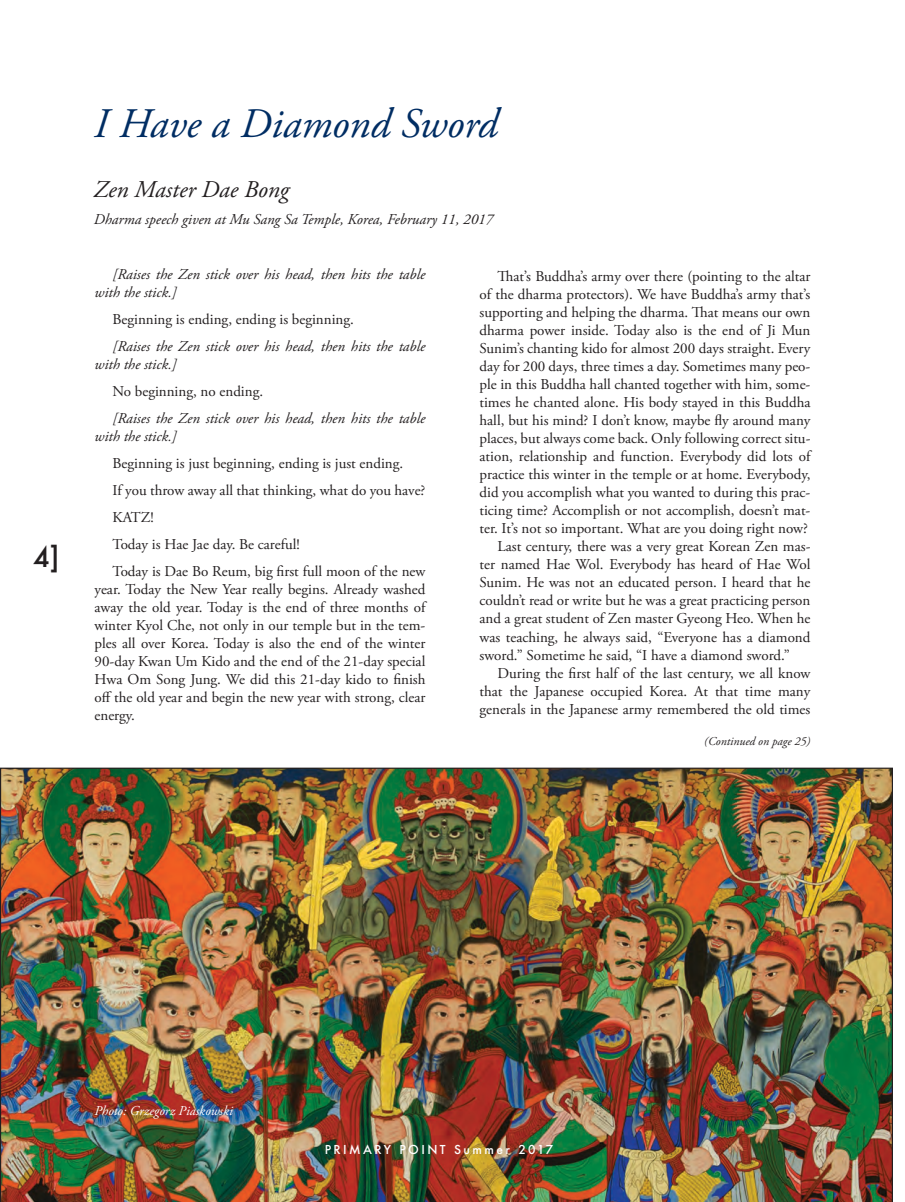
<style>
.page{position:relative;width:905px;height:1202px;background:#fff}
.page>*{position:absolute;margin:0;border:0;box-sizing:border-box;transform-origin:0 0}
.t1{font:italic 42px "Adobe Garamond Pro";color:#002d63}
.t2{font:500 27px "Futura";color:#231f20}
.t3{font:italic 24px "Adobe Garamond Pro";color:#231f20}
.t4{font:15px/18px "Adobe Garamond Pro";color:#231f20}
.t5{font:italic 15px/18px "Adobe Garamond Pro";color:#231f20}
.t6{font:italic 13.5px "Adobe Garamond Pro";color:#fff}
.t7{font:500 12px "Futura";letter-spacing:.2em;color:#fff}
.t8{font:italic 12px "Adobe Garamond Pro";color:#231f20}
</style>
<div class="page">
<img style="left:0;top:767px;width:892px;height:435px">
<h2 class="t2" style="left:33px;top:538px;width:28px">4]</h2>
<h1 class="t1" style="left:94px;top:98px;width:405px">I Have a Diamond Sword</h1>
<h3 class="t3" style="left:94px;top:175px;width:197px">Zen Master Dae Bong</h3>
<p class="t5" style="left:94px;top:211px;width:401px">Dharma speech given at Mu Sang Sa Temple, Korea, February 11, 2017</p>
<p class="t5" style="left:94px;top:266px;width:332px;text-indent:18px">[Raises the Zen stick over his head, then hits the table with the stick.]</p>
<p class="t4" style="left:112px;top:311px;width:243px">Beginning is ending, ending is beginning.</p>
<p class="t5" style="left:94px;top:338px;width:332px;text-indent:18px">[Raises the Zen stick over his head, then hits the table with the stick.]</p>
<p class="t4" style="left:112px;top:383px;width:152px">No beginning, no ending.</p>
<p class="t5" style="left:94px;top:410px;width:332px;text-indent:18px">[Raises the Zen stick over his head, then hits the table with the stick.]</p>
<p class="t4" style="left:112px;top:450px;width:314px;line-height:27px">Beginning is just beginning, ending is just ending.<br>If you throw away all that thinking, what do you have?<br>KATZ!<br>Today is Hae Jae day. Be careful!<br>Today is Dae Bo Reum, big first full moon of the new</p>
<p class="t4" style="left:94px;top:581px;width:332px;text-align:justify">year. Today the New Year really begins. Already washed away the old year. Today is the end of three months of winter Kyol Che, not only in our temple but in the tem&shy;ples all over Korea. Today is also the end of the winter 90-day Kwan Um Kido and the end of the 21-day special Hwa Om Song Jung. We did this 21-day kido to finish off the old year and begin the new year with strong, clear energy.</p>
<p class="t4" style="left:497px;top:268px;width:314px">That’s Buddha’s army over there (pointing to the altar</p>
<p class="t4" style="left:479px;top:286px;width:332px">of the dharma protectors). We have Buddha’s army that’s</p>
<p class="t4" style="left:479px;top:304px;width:332px">supporting and helping the dharma. That means our own</p>
<p class="t4" style="left:479px;top:322px;width:332px">dharma power inside. Today also is the end of Ji Mun</p>
<p class="t4" style="left:479px;top:340px;width:332px">Sunim’s chanting kido for almost 200 days straight. Every</p>
<p class="t4" style="left:479px;top:358px;width:332px">day for 200 days, three times a day. Sometimes many peo-</p>
<p class="t4" style="left:479px;top:376px;width:332px">ple in this Buddha hall chanted together with him, some-</p>
<p class="t4" style="left:479px;top:394px;width:332px">times he chanted alone. His body stayed in this Buddha</p>
<p class="t4" style="left:479px;top:412px;width:332px">hall, but his mind? I don’t know, maybe fly around many</p>
<p class="t4" style="left:479px;top:430px;width:332px">places, but always come back. Only following correct situ-</p>
<p class="t4" style="left:479px;top:448px;width:332px">ation, relationship and function. Everybody did lots of</p>
<p class="t4" style="left:479px;top:466px;width:332px">practice this winter in the temple or at home. Everybody,</p>
<p class="t4" style="left:479px;top:484px;width:332px">did you accomplish what you wanted to during this prac-</p>
<p class="t4" style="left:479px;top:502px;width:332px">ticing time? Accomplish or not accomplish, doesn’t mat-</p>
<p class="t4" style="left:479px;top:520px;width:330px">ter. It’s not so important. What are you doing right now?</p>
<p class="t4" style="left:497px;top:538px;width:314px">Last century, there was a very great Korean Zen mas-</p>
<p class="t4" style="left:479px;top:556px;width:332px">ter named Hae Wol. Everybody has heard of Hae Wol</p>
<p class="t4" style="left:479px;top:574px;width:332px">Sunim. He was not an educated person. I heard that he</p>
<p class="t4" style="left:479px;top:592px;width:332px">couldn’t read or write but he was a great practicing person</p>
<p class="t4" style="left:479px;top:610px;width:332px">and a great student of Zen master Gyeong Heo. When he</p>
<p class="t4" style="left:479px;top:628px;width:332px">was teaching, he always said, “Everyone has a diamond</p>
<p class="t4" style="left:479px;top:646px;width:312px">sword.” Sometime he said, “I have a diamond sword.”</p>
<p class="t4" style="left:497px;top:664px;width:314px">During the first half of the last century, we all know</p>
<p class="t4" style="left:479px;top:682px;width:332px">that the Japanese occupied Korea. At that time many</p>
<p class="t4" style="left:479px;top:700px;width:332px">generals in the Japanese army remembered the old times</p>
<p class="t8" style="left:704px;top:734px;width:108px">(Continued on page 25)</p>
<p class="t6" style="left:94px;top:1102px;width:140px">Photo: Grzegorz Piaskowski</p>
<p class="t7" style="left:325px;top:1141px;width:230px">PRIMARY POINT Summer 2017</p>
</div>
